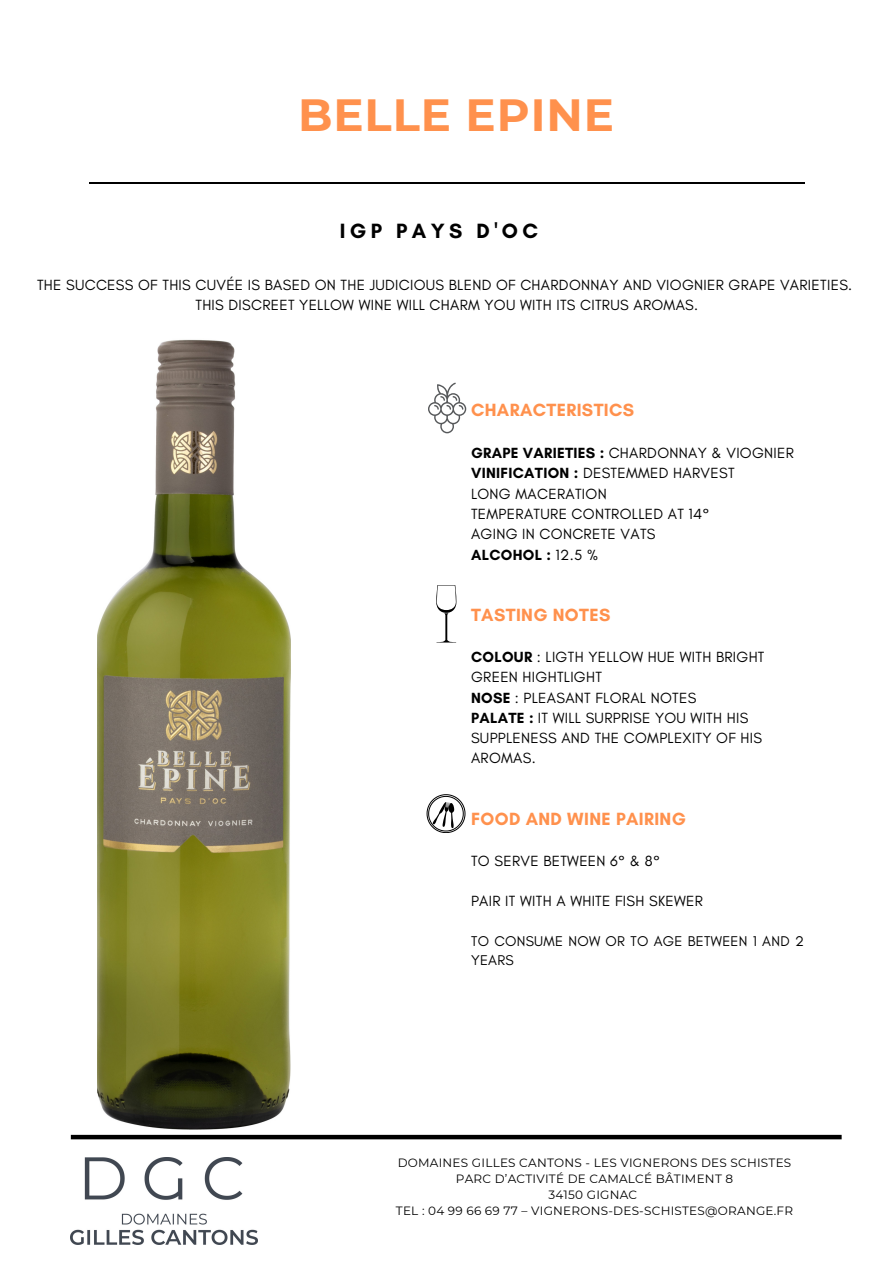
<style>
.page{position:relative;width:894px;height:1264px;background:#fff}
.page>*{position:absolute;margin:0;border:0;box-sizing:border-box;transform-origin:0 0}
.t1{font:700 45px "Montserrat";letter-spacing:.02em;color:#ff914d}
.t2{font:700 21px "Glacial Indifference";letter-spacing:.21em;color:#000}
.t3{font:700 18px "Glacial Indifference";letter-spacing:.02em;color:#ff914d}
.t4{font:15px/20.2px "Glacial Indifference";letter-spacing:.02em;color:#000}
.t5{font:14.4px/19.2px "Glacial Indifference";letter-spacing:.02em;color:#000}
.t6{font:12px/16px "Montserrat";letter-spacing:.02em;color:#000;text-align:center}
.s1{font-weight:700}
</style>
<div class="page">
<hr style="left:89px;top:182px;width:715px;height:1px;background:#000">
<svg style="left:428px;top:382px;width:38px;height:51px"></svg>
<svg style="left:436px;top:585px;width:20px;height:57px"></svg>
<svg style="left:427px;top:794px;width:38px;height:38px"></svg>
<div style="left:71px;top:1134px;width:770px;height:5px;background:#000"></div>
<img style="left:98px;top:339px;width:192px;height:790px">
<img style="left:71px;top:1157px;width:187px;height:87px">
<h1 class="t1" style="left:298px;top:88px;width:317px">BELLE EPINE</h1>
<h2 class="t2" style="left:339px;top:218px;width:200px">IGP PAYS D'OC</h2>
<p class="t4" style="left:37px;top:275px;width:816px;text-align:center">THE SUCCESS OF THIS CUVÉE IS BASED ON THE JUDICIOUS BLEND OF CHARDONNAY AND VIOGNIER GRAPE VARIETIES.<br>THIS DISCREET YELLOW WINE WILL CHARM YOU WITH ITS CITRUS AROMAS.</p>
<p class="t3" style="left:471px;top:399px;width:165px">CHARACTERISTICS</p>
<p class="t4" style="left:471px;top:443px;width:324px"><span class="s1">GRAPE VARIETIES :</span> CHARDONNAY &amp; VIOGNIER<br><span class="s1">VINIFICATION :</span> DESTEMMED HARVEST<br>LONG MACERATION<br>TEMPERATURE CONTROLLED AT 14°<br>AGING IN CONCRETE VATS<br><span class="s1">ALCOHOL :</span> 12.5 %</p>
<p class="t3" style="left:471px;top:604px;width:141px">TASTING NOTES</p>
<p class="t4" style="left:471px;top:646px;width:295px"><span class="s1">COLOUR</span> : LIGTH YELLOW HUE WITH BRIGHT<br>GREEN HIGHTLIGHT<br><span class="s1">NOSE</span> : PLEASANT FLORAL NOTES<br><span class="s1">PALATE :</span> IT WILL SURPRISE YOU WITH HIS<br>SUPPLENESS AND THE COMPLEXITY OF HIS<br>AROMAS.</p>
<p class="t3" style="left:471px;top:808px;width:216px">FOOD AND WINE PAIRING</p>
<p class="t4" style="left:471px;top:850px;width:190px">TO SERVE BETWEEN 6° &amp; 8°</p>
<p class="t4" style="left:471px;top:891px;width:233px">PAIR IT WITH A WHITE FISH SKEWER</p>
<p class="t5" style="left:471px;top:931px;width:334px">TO CONSUME NOW OR TO AGE BETWEEN 1 AND 2<br>YEARS</p>
<p class="t6" style="left:396px;top:1154px;width:398px">DOMAINES GILLES CANTONS - LES VIGNERONS DES SCHISTES PARC D’ACTIVITÉ DE CAMALCÉ BÂTIMENT 8<br>34150 GIGNAC<br>TEL : 04 99 66 69 77 – VIGNERONS-DES-SCHISTES@ORANGE.FR</p>
</div>
